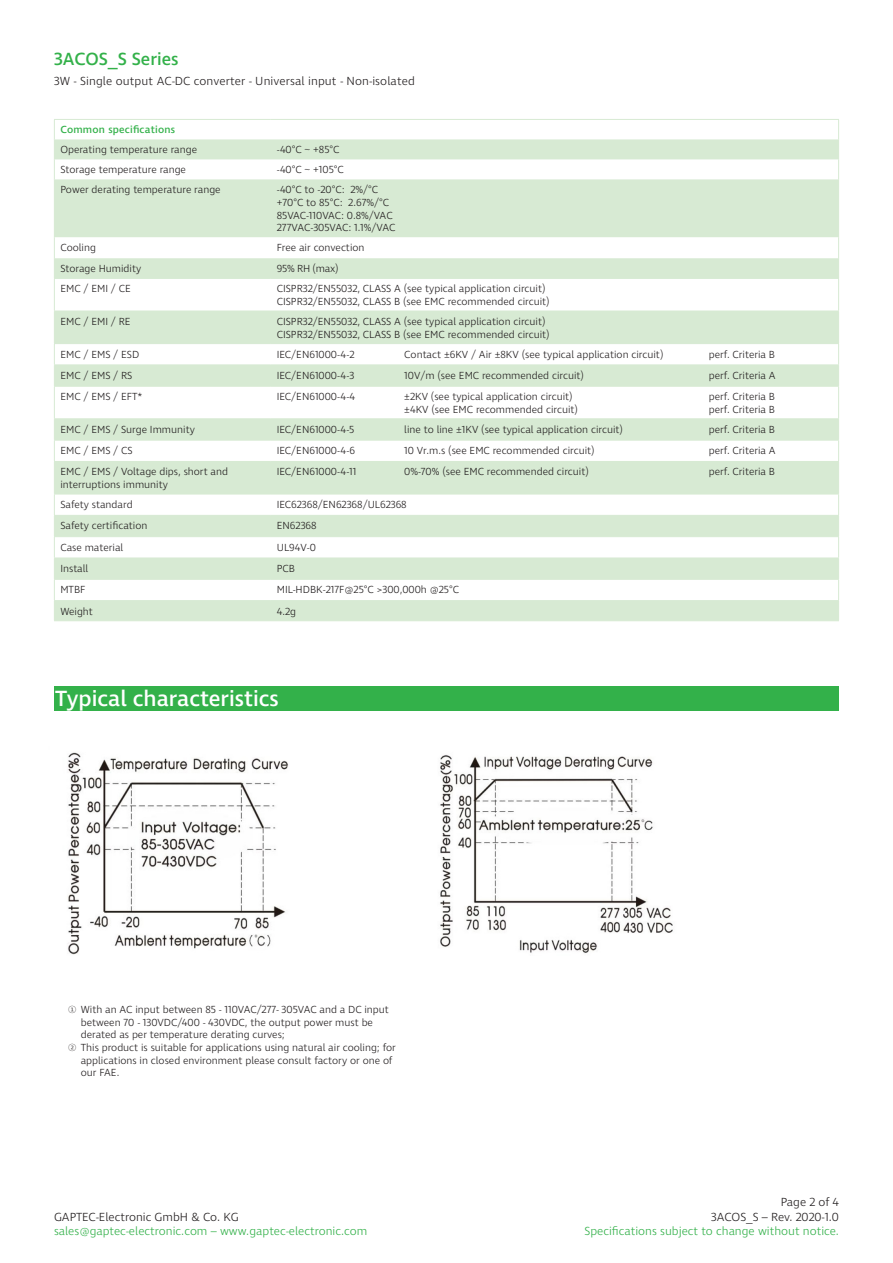
<style>
.page{position:relative;width:893px;height:1263px;background:#fff}
.page>*{position:absolute;margin:0;border:0;box-sizing:border-box;transform-origin:0 0}
.t1{font:500 22.5px "Ingra";color:#fff}
.t2{font:500 18px "Ingra";color:#33b14a}
.t3{font:300 12px/14.4px "Ingra";color:#231f20;text-align:right}
.t4{font:300 12px "Ingra";color:#33b14a}
.t5{font:300 10.5px/12.6px "Ingra";color:#231f20}
.t6{font:500 10.5px "Ingra";letter-spacing:.02em;color:#33b14a}
</style>
<div class="page">
<svg style="left:55px;top:139px;width:783px;height:481px;fill:#d7ead3"></svg>
<hr style="left:54px;top:119px;width:217px;height:1px;background:#d7ead3">
<hr style="left:271px;top:119px;width:568px;height:1px;background:#d7ead3">
<svg style="left:54px;top:120px;width:1px;height:59px"></svg>
<svg style="left:838px;top:120px;width:1px;height:59px"></svg>
<hr style="left:54px;top:179px;width:1px;height:58px;background:#d7ead3">
<hr style="left:838px;top:179px;width:1px;height:58px;background:#d7ead3">
<svg style="left:54px;top:237px;width:1px;height:41px"></svg>
<svg style="left:838px;top:237px;width:1px;height:41px"></svg>
<hr style="left:54px;top:279px;width:1px;height:32px;background:#d7ead3">
<hr style="left:54px;top:278px;width:217px;height:1px;background:#d7ead3">
<hr style="left:271px;top:278px;width:568px;height:1px;background:#d7ead3">
<hr style="left:838px;top:279px;width:1px;height:32px;background:#d7ead3">
<hr style="left:54px;top:311px;width:1px;height:32px;background:#d7ead3">
<hr style="left:54px;top:311px;width:217px;height:1px;background:#d7ead3">
<hr style="left:271px;top:311px;width:568px;height:1px;background:#d7ead3">
<hr style="left:838px;top:311px;width:1px;height:32px;background:#d7ead3">
<hr style="left:54px;top:343px;width:217px;height:1px;background:#d7ead3">
<hr style="left:271px;top:343px;width:568px;height:1px;background:#d7ead3">
<svg style="left:54px;top:344px;width:1px;height:42px"></svg>
<hr style="left:54px;top:387px;width:1px;height:31px;background:#d7ead3">
<hr style="left:54px;top:364px;width:217px;height:1px;background:#d7ead3">
<hr style="left:54px;top:386px;width:217px;height:1px;background:#d7ead3">
<hr style="left:271px;top:364px;width:568px;height:1px;background:#d7ead3">
<svg style="left:838px;top:344px;width:1px;height:42px"></svg>
<hr style="left:838px;top:387px;width:1px;height:31px;background:#d7ead3">
<hr style="left:271px;top:386px;width:568px;height:1px;background:#d7ead3">
<hr style="left:54px;top:418px;width:217px;height:1px;background:#d7ead3">
<hr style="left:271px;top:418px;width:568px;height:1px;background:#d7ead3">
<svg style="left:54px;top:419px;width:1px;height:42px"></svg>
<hr style="left:54px;top:440px;width:217px;height:1px;background:#d7ead3">
<hr style="left:271px;top:440px;width:568px;height:1px;background:#d7ead3">
<svg style="left:838px;top:419px;width:1px;height:42px"></svg>
<hr style="left:54px;top:462px;width:1px;height:32px;background:#d7ead3">
<hr style="left:54px;top:461px;width:217px;height:1px;background:#d7ead3">
<hr style="left:271px;top:461px;width:568px;height:1px;background:#d7ead3">
<hr style="left:838px;top:462px;width:1px;height:32px;background:#d7ead3">
<hr style="left:54px;top:494px;width:217px;height:1px;background:#d7ead3">
<hr style="left:271px;top:494px;width:568px;height:1px;background:#d7ead3">
<hr style="left:54px;top:515px;width:217px;height:1px;background:#d7ead3">
<hr style="left:271px;top:515px;width:568px;height:1px;background:#d7ead3">
<svg style="left:54px;top:495px;width:1px;height:125px"></svg>
<hr style="left:54px;top:536px;width:217px;height:1px;background:#d7ead3">
<hr style="left:54px;top:558px;width:217px;height:1px;background:#d7ead3">
<hr style="left:54px;top:579px;width:217px;height:1px;background:#d7ead3">
<hr style="left:54px;top:600px;width:217px;height:1px;background:#d7ead3">
<hr style="left:54px;top:620px;width:217px;height:1px;background:#d7ead3">
<hr style="left:271px;top:536px;width:568px;height:1px;background:#d7ead3">
<svg style="left:838px;top:495px;width:1px;height:125px"></svg>
<hr style="left:271px;top:558px;width:568px;height:1px;background:#d7ead3">
<hr style="left:271px;top:579px;width:568px;height:1px;background:#d7ead3">
<hr style="left:271px;top:600px;width:568px;height:1px;background:#d7ead3">
<hr style="left:271px;top:620px;width:568px;height:1px;background:#d7ead3">
<div style="left:54px;top:686px;width:785px;height:25px;background:#33b14a"></div>
<img style="left:68px;top:752px;width:605px;height:203px">
<h2 class="t2" style="left:54px;top:48px;width:126px">3ACOS_S Series</h2>
<p class="t3" style="left:54px;top:75px;width:362px">3W - Single output AC-DC converter - Universal input - Non-isolated</p>
<p class="t6" style="left:60px;top:123px;width:116px">Common specifications</p>
<p class="t5" style="left:60px;top:144px;width:138px">Operating temperature range</p>
<p class="t5" style="left:277px;top:144px;width:64px">-40°C ~ +85°C</p>
<p class="t5" style="left:60px;top:164px;width:127px">Storage temperature range</p>
<p class="t5" style="left:277px;top:164px;width:69px">-40°C ~ +105°C</p>
<p class="t5" style="left:60px;top:184px;width:162px">Power derating temperature range</p>
<p class="t5" style="left:277px;top:184px;width:103px">-40°C to -20°C: 2%/°C</p>
<p class="t5" style="left:277px;top:197px;width:114px">+70°C to 85°C: 2.67%/°C</p>
<p class="t5" style="left:277px;top:209px;width:117px">85VAC-110VAC: 0.8%/VAC</p>
<p class="t5" style="left:277px;top:222px;width:120px">277VAC-305VAC: 1.1%/VAC</p>
<p class="t5" style="left:60px;top:242px;width:37px">Cooling</p>
<p class="t5" style="left:277px;top:242px;width:89px">Free air convection</p>
<p class="t5" style="left:60px;top:263px;width:82px">Storage Humidity</p>
<p class="t5" style="left:277px;top:263px;width:63px">95% RH (max)</p>
<p class="t5" style="left:60px;top:283px;width:72px">EMC / EMI / CE</p>
<p class="t5" style="left:277px;top:283px;width:270px">CISPR32/EN55032, CLASS A (see typical application circuit)</p>
<p class="t5" style="left:277px;top:296px;width:274px">CISPR32/EN55032, CLASS B (see EMC recommended circuit)</p>
<p class="t5" style="left:60px;top:316px;width:72px">EMC / EMI / RE</p>
<p class="t5" style="left:277px;top:316px;width:270px">CISPR32/EN55032, CLASS A (see typical application circuit)</p>
<p class="t5" style="left:277px;top:328px;width:274px">CISPR32/EN55032, CLASS B (see EMC recommended circuit)</p>
<p class="t5" style="left:60px;top:348px;width:80px">EMC / EMS / ESD</p>
<p class="t5" style="left:277px;top:348px;width:79px">IEC/EN61000-4-2</p>
<p class="t5" style="left:404px;top:348px;width:261px">Contact ±6KV / Air ±8KV (see typical application circuit)</p>
<p class="t5" style="left:709px;top:348px;width:68px">perf. Criteria B</p>
<p class="t5" style="left:60px;top:370px;width:74px">EMC / EMS / RS</p>
<p class="t5" style="left:277px;top:370px;width:79px">IEC/EN61000-4-3</p>
<p class="t5" style="left:404px;top:370px;width:181px">10V/m (see EMC recommended circuit)</p>
<p class="t5" style="left:709px;top:370px;width:68px">perf. Criteria A</p>
<p class="t5" style="left:60px;top:391px;width:84px">EMC / EMS / EFT*</p>
<p class="t5" style="left:277px;top:391px;width:80px">IEC/EN61000-4-4</p>
<p class="t5" style="left:404px;top:391px;width:170px">±2KV (see typical application circuit)</p>
<p class="t5" style="left:709px;top:391px;width:68px">perf. Criteria B</p>
<p class="t5" style="left:404px;top:403px;width:175px">±4KV (see EMC recommended circuit)</p>
<p class="t5" style="left:709px;top:403px;width:68px">perf. Criteria B</p>
<p class="t5" style="left:60px;top:423px;width:136px">EMC / EMS / Surge Immunity</p>
<p class="t5" style="left:277px;top:423px;width:79px">IEC/EN61000-4-5</p>
<p class="t5" style="left:404px;top:423px;width:220px">line to line ±1KV (see typical application circuit)</p>
<p class="t5" style="left:709px;top:423px;width:68px">perf. Criteria B</p>
<p class="t5" style="left:60px;top:445px;width:74px">EMC / EMS / CS</p>
<p class="t5" style="left:277px;top:445px;width:80px">IEC/EN61000-4-6</p>
<p class="t5" style="left:404px;top:445px;width:192px">10 Vr.m.s (see EMC recommended circuit)</p>
<p class="t5" style="left:709px;top:445px;width:68px">perf. Criteria A</p>
<p class="t5" style="left:60px;top:466px;width:169px">EMC / EMS / Voltage dips, short and</p>
<p class="t5" style="left:60px;top:479px;width:109px">interruptions immunity</p>
<p class="t5" style="left:277px;top:466px;width:81px">IEC/EN61000-4-11</p>
<p class="t5" style="left:404px;top:466px;width:186px">0%-70% (see EMC recommended circuit)</p>
<p class="t5" style="left:709px;top:466px;width:68px">perf. Criteria B</p>
<p class="t5" style="left:60px;top:499px;width:74px">Safety standard</p>
<p class="t5" style="left:277px;top:499px;width:131px">IEC62368/EN62368/UL62368</p>
<p class="t5" style="left:60px;top:520px;width:89px">Safety certification</p>
<p class="t5" style="left:277px;top:520px;width:41px">EN62368</p>
<p class="t5" style="left:60px;top:541px;width:64px">Case material</p>
<p class="t5" style="left:277px;top:541px;width:41px">UL94V-0</p>
<p class="t5" style="left:60px;top:563px;width:29px">Install</p>
<p class="t5" style="left:277px;top:563px;width:20px">PCB</p>
<p class="t5" style="left:60px;top:584px;width:27px">MTBF</p>
<p class="t5" style="left:277px;top:584px;width:184px">MIL-HDBK-217F@25°C &gt;300,000h @25°C</p>
<p class="t5" style="left:60px;top:605px;width:34px">Weight</p>
<p class="t5" style="left:277px;top:605px;width:21px">4.2g</p>
<p class="t1" style="left:55px;top:684px;width:225px">Typical characteristics</p>
<p class="t5" style="left:81px;top:1004px;width:310px;text-indent:-13px">① With an AC input between 85 - 110VAC/277- 305VAC and a DC input between 70 - 130VDC/400 - 430VDC, the output power must be derated as per temperature derating curves;</p>
<p class="t5" style="left:81px;top:1042px;width:316px;text-indent:-13px">② This product is suitable for applications using natural air cooling; for applications in closed environment please consult factory or one of our FAE.</p>
<p class="t3" style="left:54px;top:1210px;width:186px">GAPTEC-Electronic GmbH &amp; Co. KG</p>
<p class="t4" style="left:54px;top:1223px;width:315px">sales@gaptec-electronic.com – www.gaptec-electronic.com</p>
<p class="t3" style="left:711px;top:1195px;width:129px">Page 2 of 4<br>3ACOS_S – Rev. 2020-1.0</p>
<p class="t4" style="left:585px;top:1223px;width:256px">Specifications subject to change without notice.</p>
</div>
